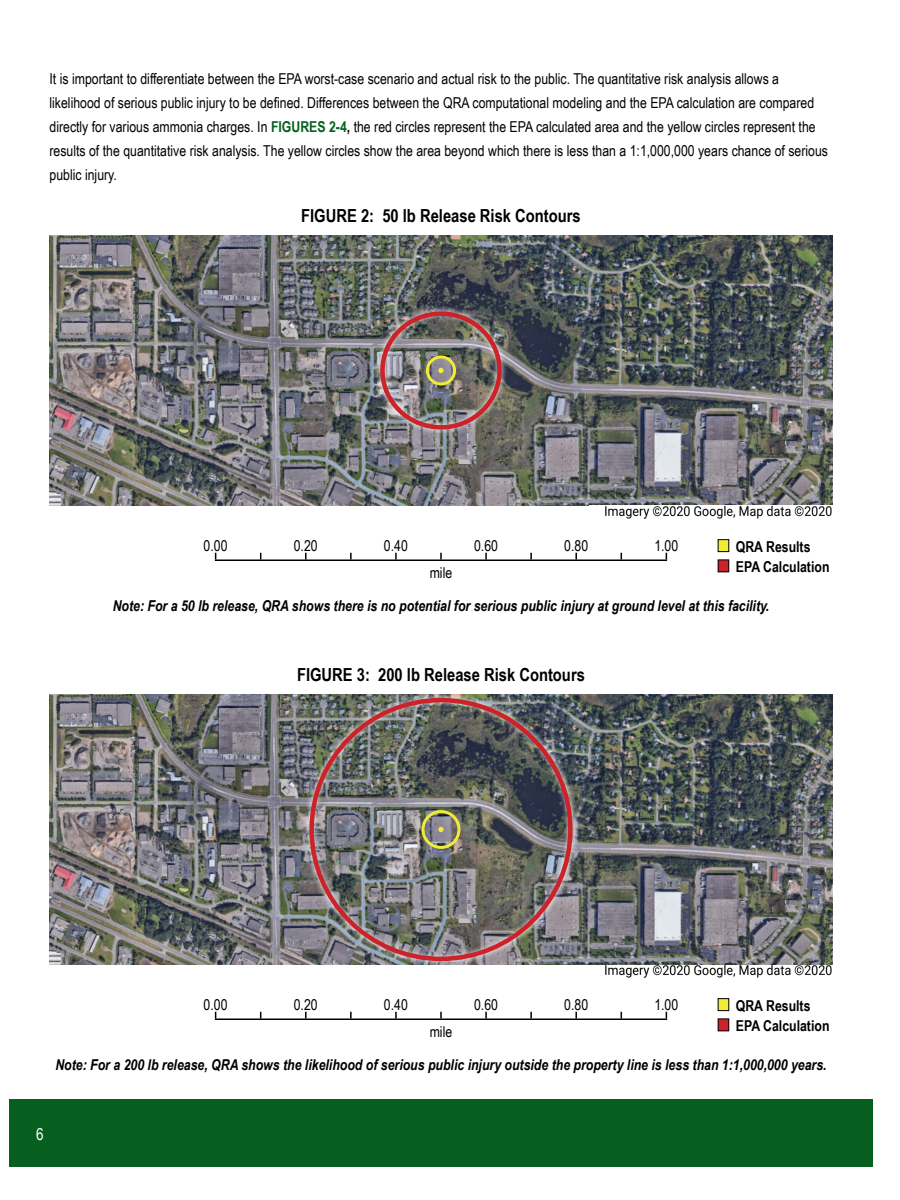
<style>
.page{position:relative;width:900px;height:1200px;background:#fff}
.page>*{position:absolute;margin:0;border:0;box-sizing:border-box;transform-origin:0 0}
.t1{font:700 18px "Arial Narrow";color:#000}
.t2{font:16.5px "Arial Narrow";color:#fff}
.Body{font:15px/24px "Arial Narrow";color:#000}
.Note{font:italic 700 15px "Arial Narrow";color:#000}
.Body-2{font:700 15px "Arial Narrow";color:#000}
.s1{font-weight:700;color:#065f1f}
.s2{font-weight:700}
</style>
<div class="page">
<div style="left:9px;top:1100px;width:864px;height:67px;background:#065f1f"></div>
<hr style="left:215px;top:1019px;width:452px;height:1px;background:#000">
<svg style="left:305px;top:1012px;width:2px;height:7px"></svg>
<svg style="left:395px;top:1012px;width:2px;height:7px"></svg>
<svg style="left:485px;top:1012px;width:2px;height:7px"></svg>
<svg style="left:350px;top:1012px;width:2px;height:7px"></svg>
<svg style="left:440px;top:1012px;width:2px;height:7px"></svg>
<svg style="left:530px;top:1012px;width:2px;height:7px"></svg>
<svg style="left:575px;top:1012px;width:2px;height:7px"></svg>
<div style="left:718px;top:999px;width:11px;height:12px;background:#f1ea36"></div>
<div style="left:718px;top:998px;width:11px;height:13px;border:1px solid #000"></div>
<div style="left:718px;top:1019px;width:11px;height:12px;background:#cc2229"></div>
<div style="left:718px;top:1018px;width:11px;height:13px;border:1px solid #000"></div>
<img style="left:590px;top:964px;width:242px;height:14px">
<img style="left:50px;top:694px;width:782px;height:270px">
<img style="left:303px;top:694px;width:275px;height:271px">
<div style="left:422px;top:810px;width:38px;height:39px;border:3px solid #f1ea36;border-radius:50%"></div>
<svg style="left:438px;top:827px;width:6px;height:5px"></svg>
<hr style="left:215px;top:560px;width:452px;height:1px;background:#000">
<svg style="left:305px;top:553px;width:2px;height:7px"></svg>
<svg style="left:395px;top:553px;width:2px;height:7px"></svg>
<svg style="left:485px;top:553px;width:2px;height:7px"></svg>
<svg style="left:350px;top:553px;width:2px;height:7px"></svg>
<svg style="left:440px;top:553px;width:2px;height:7px"></svg>
<svg style="left:530px;top:553px;width:2px;height:7px"></svg>
<svg style="left:575px;top:553px;width:2px;height:7px"></svg>
<div style="left:718px;top:540px;width:11px;height:12px;background:#f1ea36"></div>
<div style="left:718px;top:539px;width:11px;height:13px;border:1px solid #000"></div>
<div style="left:718px;top:560px;width:11px;height:12px;background:#cc2229"></div>
<div style="left:718px;top:560px;width:11px;height:12px;border:1px solid #000"></div>
<img style="left:50px;top:236px;width:782px;height:270px">
<img style="left:374px;top:306px;width:134px;height:130px">
<div style="left:380px;top:311px;width:122px;height:119px;border:4px solid #cc2229;border-radius:50%"></div>
<div style="left:426px;top:355px;width:30px;height:31px;border:3px solid #f1ea36;border-radius:50%"></div>
<svg style="left:438px;top:368px;width:6px;height:5px"></svg>
<img style="left:605px;top:506px;width:227px;height:13px">
<p class="Body" style="left:50px;top:67px;width:780px">It is important to differentiate between the EPA worst-case scenario and actual risk to the public. The quantitative risk analysis allows a likelihood of serious public injury to be defined. Differences between the QRA computational modeling and the EPA calculation are compared directly for various ammonia charges. In <span class="s1">FIGURES 2-4</span><span class="s2">,</span> the red circles represent the EPA calculated area and the yellow circles represent the results of the quantitative risk analysis. The yellow circles show the area beyond which there is less than a 1:1,000,000 years chance of serious public injury.</p>
<p class="t1" style="left:301px;top:202px;width:281px">FIGURE 2: 50 lb Release Risk Contours</p>
<p class="Body" style="left:204px;top:533px;width:25px">0.00</p>
<p class="Body" style="left:294px;top:533px;width:25px">0.20</p>
<p class="Body" style="left:384px;top:533px;width:25px">0.40</p>
<p class="Body" style="left:474px;top:533px;width:25px">0.60</p>
<p class="Body" style="left:564px;top:533px;width:25px">0.80</p>
<p class="Body" style="left:654px;top:533px;width:25px">1.00</p>
<p class="Body" style="left:430px;top:561px;width:24px">mile</p>
<p class="Body-2" style="left:736px;top:535px;width:76px">QRA Results</p>
<p class="Body-2" style="left:736px;top:555px;width:95px">EPA Calculation</p>
<p class="Note" style="left:113px;top:594px;width:658px">Note: For a 50 lb release, QRA shows there is no potential for serious public injury at ground level at this facility.</p>
<p class="t1" style="left:297px;top:661px;width:289px">FIGURE 3: 200 lb Release Risk Contours</p>
<p class="Body" style="left:204px;top:992px;width:25px">0.00</p>
<p class="Body" style="left:294px;top:992px;width:25px">0.20</p>
<p class="Body" style="left:384px;top:992px;width:25px">0.40</p>
<p class="Body" style="left:474px;top:992px;width:25px">0.60</p>
<p class="Body" style="left:564px;top:992px;width:25px">0.80</p>
<p class="Body" style="left:654px;top:992px;width:25px">1.00</p>
<p class="Body" style="left:430px;top:1020px;width:24px">mile</p>
<p class="Body-2" style="left:736px;top:994px;width:76px">QRA Results</p>
<p class="Body-2" style="left:736px;top:1014px;width:95px">EPA Calculation</p>
<p class="Note" style="left:55px;top:1053px;width:773px">Note: For a 200 lb release, QRA shows the likelihood of serious public injury outside the property line is less than 1:1,000,000 years.</p>
<p class="t2" style="left:36px;top:1122px;width:9px">6</p>
</div>
